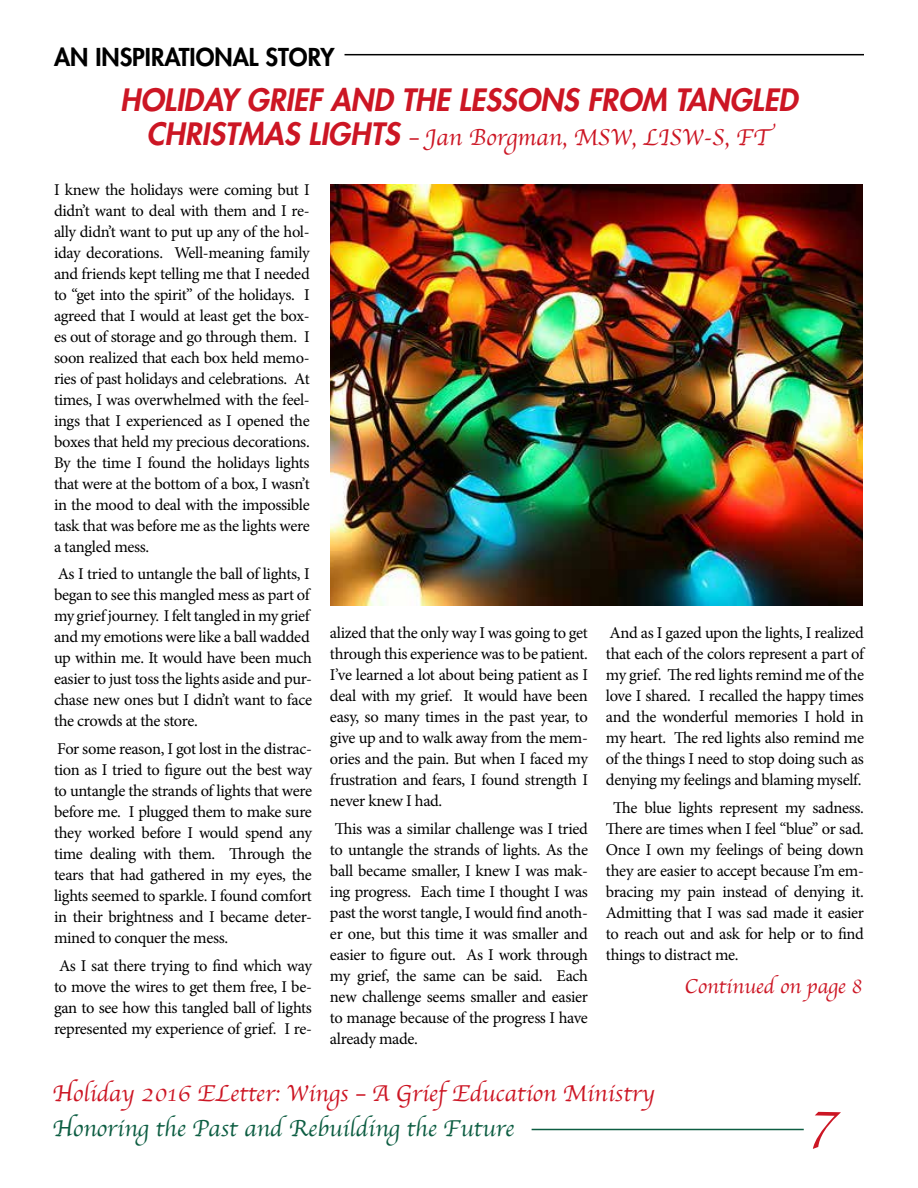
<style>
.page{position:relative;width:918px;height:1188px;background:#fff}
.page>*{position:absolute;margin:0;border:0;box-sizing:border-box;transform-origin:0 0}
.t1{font:57px "Apple Chancery";color:#cc1624}
.t2{font:italic 800 30px "Futura Std";color:#cc1624}
.t3{font:24px "Apple Chancery";color:#cc1624}
.t4{font:24px "Apple Chancery";color:#0d5d42}
.t5{font:800 24px "Futura Std";color:#000}
.t6{font:21px "Apple Chancery";color:#cc1624}
.t7{font:16.5px/21px "Minion Pro";letter-spacing:-.02em;color:#000;text-align:justify}
.s1{font-family:"Futura Std";font-weight:800;font-style:italic;font-size:30px}
</style>
<div class="page">
<hr style="left:532px;top:1129px;width:272px;height:1px;background:#0d5d42">
<img style="left:330px;top:185px;width:532px;height:421px">
<hr style="left:345px;top:54px;width:519px;height:1px;background:#000">
<h3 class="t5" style="left:54px;top:42px;width:282px">AN INSPIRATIONAL STORY</h3>
<h2 class="t2" style="left:120px;top:81px;width:679px">HOLIDAY GRIEF AND THE LESSONS FROM TANGLED</h2>
<h3 class="t3" style="left:147px;top:119px;width:626px"><span class="s1">CHRISTMAS LIGHTS</span> – Jan Borgman, MSW, LISW-S, FT</h3>
<p class="t7" style="left:54px;top:179px;width:257px">I knew the holidays were coming but I didn’t want to deal with them and I re&shy;ally didn’t want to put up any of the hol&shy;iday decorations. Well-meaning family and friends kept telling me that I needed to “get into the spirit” of the holidays. I agreed that I would at least get the box&shy;es out of storage and go through them. I soon realized that each box held memo&shy;ries of past holidays and celebrations. At times, I was overwhelmed with the feel&shy;ings that I experienced as I opened the boxes that held my precious decorations.<br>By the time I found the holidays lights that were at the bottom of a box, I wasn’t in the mood to deal with the impossible task that was before me as the lights were a tangled mess.</p>
<p class="t7" style="left:54px;top:564px;width:260px;text-align:left">As I tried to untangle the ball of lights, I began to see this mangled mess as part of my grief journey. I felt tangled in my grief and my emotions were like a ball wadded up within me. It would have been much easier to just toss the lights aside and pur&shy;chase new ones but I didn’t want to face the crowds at the store.</p>
<p class="t7" style="left:54px;top:738px;width:260px">For some reason, I got lost in the distrac&shy;tion as I tried to figure out the best way to untangle the strands of lights that were before me. I plugged them to make sure they worked before I would spend any time dealing with them. Through the tears that had gathered in my eyes, the lights seemed to sparkle. I found comfort in their brightness and I became deter&shy;mined to conquer the mess.</p>
<p class="t7" style="left:54px;top:955px;width:260px;text-align:center">As I sat there trying to find which way to move the wires to get them free, I be&shy;gan to see how this tangled ball of lights represented my experience of grief. I re-</p>
<p class="t7" style="left:330px;top:623px;width:260px">alized that the only way I was going to get through this experience was to be patient.<br>I’ve learned a lot about being patient as I deal with my grief. It would have been easy, so many times in the past year, to give up and to walk away from the mem&shy;ories and the pain. But when I faced my frustration and fears, I found strength I never knew I had.</p>
<p class="t7" style="left:330px;top:818px;width:260px">This was a similar challenge was I tried to untangle the strands of lights. As the ball became smaller, I knew I was mak&shy;ing progress. Each time I thought I was past the worst tangle, I would find anoth&shy;er one, but this time it was smaller and easier to figure out. As I work through my grief, the same can be said. Each new challenge seems smaller and easier to manage because of the progress I have already made.</p>
<p class="t7" style="left:606px;top:623px;width:260px">And as I gazed upon the lights, I realized that each of the colors represent a part of my grief. The red lights remind me of the love I shared. I recalled the happy times and the wonderful memories I hold in my heart. The red lights also remind me of the things I need to stop doing such as denying my feelings and blaming myself.</p>
<p class="t7" style="left:606px;top:797px;width:260px;text-indent:7px">The blue lights represent my sadness.<br>There are times when I feel “blue” or sad.<br>Once I own my feelings of being down they are easier to accept because I’m em&shy;bracing my pain instead of denying it.<br>Admitting that I was sad made it easier to reach out and ask for help or to find things to distract me.</p>
<p class="t6" style="left:685px;top:969px;width:179px">Continued on page 8</p>
<h3 class="t3" style="left:52px;top:1074px;width:604px">Holiday 2016 ELetter: Wings – A Grief Education Ministry</h3>
<h3 class="t4" style="left:52px;top:1109px;width:463px">Honoring the Past and Rebuilding the Future</h3>
<h1 class="t1" style="left:809px;top:1077px;width:31px">7</h1>
</div>
